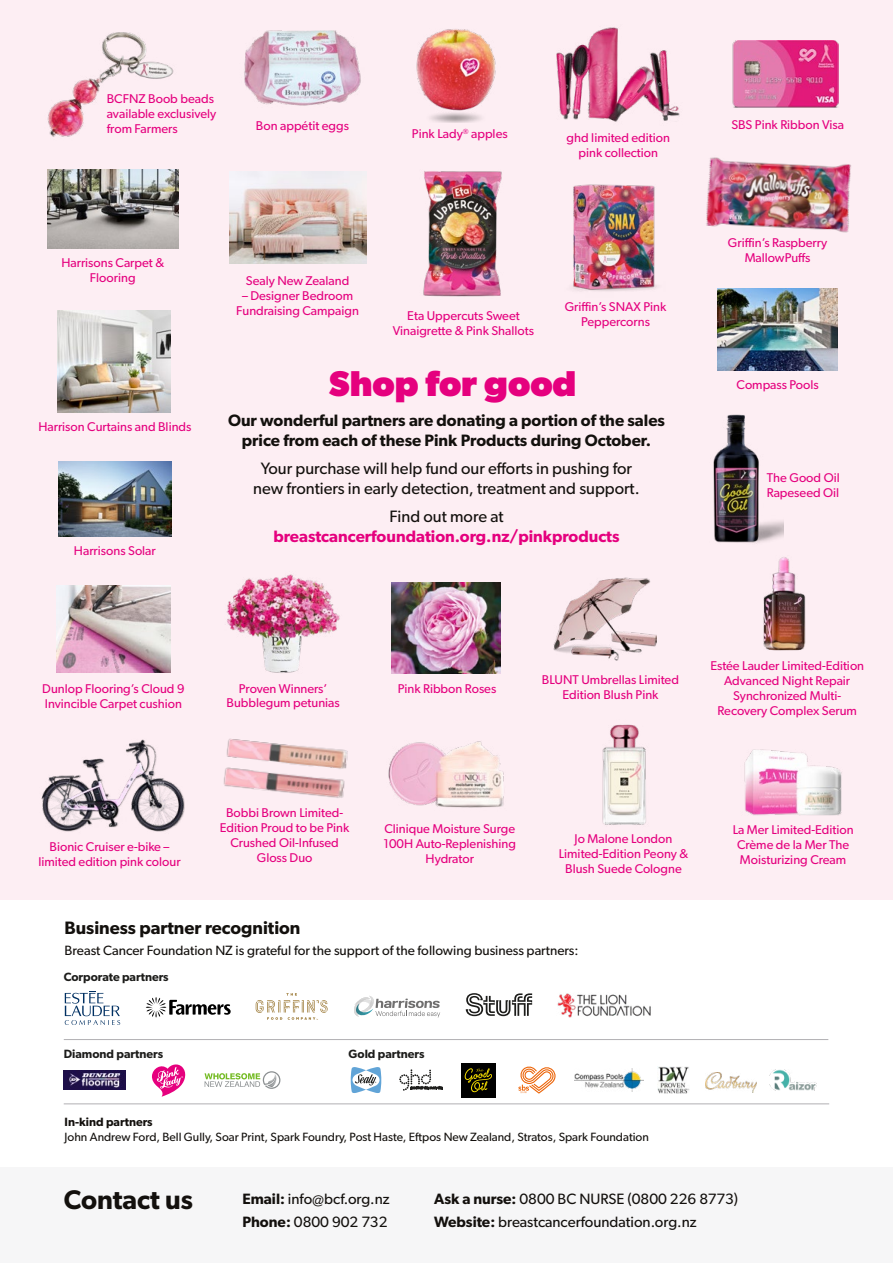
<style>
.page{position:relative;width:893px;height:1263px;background:#fff}
.page>*{position:absolute;margin:0;border:0;box-sizing:border-box;transform-origin:0 0}
.t1{font:700 36px "Gibson";color:#e5007e}
.t2{font:600 27px "Gibson";color:#13100d}
.t3{font:600 18px "Gibson";color:#13100d}
.t4{font:16.5px/19.8px "Gibson";color:#13100d;text-align:center}
.t5{font:600 16.5px/19.8px "Gibson";color:#13100d;text-align:center}
.t6{font:600 16.5px "Gibson";color:#e5007e}
.t7{font:15px "Gibson";color:#13100d}
.t8{font:13.5px "Gibson";color:#13100d}
.t9{font:12.75px/15px "Gibson";color:#e5007e;text-align:center}
.t10{font:12px "Gibson";color:#13100d}
.t11{font:600 12px "Gibson";color:#1d1d1b}
.t12{font:600 12px "Gibson";color:#13100d}
.s1{font-weight:600}
</style>
<div class="page">
<div style="left:0;top:0;width:893px;height:899px;background:#fdeef3"></div>
<div style="left:0;top:1167px;width:893px;height:96px;background:#f6f6f7"></div>
<img style="left:59px;top:461px;width:112px;height:75px">
<img style="left:244px;top:30px;width:117px;height:76px">
<img style="left:416px;top:29px;width:80px;height:94px">
<img style="left:57px;top:585px;width:113px;height:87px">
<img style="left:392px;top:583px;width:109px;height:91px">
<img style="left:732px;top:41px;width:107px;height:66px">
<img style="left:226px;top:574px;width:114px;height:99px">
<img style="left:717px;top:288px;width:120px;height:83px">
<img style="left:706px;top:157px;width:145px;height:76px">
<img style="left:573px;top:184px;width:84px;height:107px">
<img style="left:554px;top:577px;width:102px;height:84px">
<img style="left:423px;top:171px;width:79px;height:126px">
<img style="left:556px;top:27px;width:124px;height:95px">
<img style="left:229px;top:172px;width:137px;height:91px">
<img style="left:713px;top:414px;width:71px;height:130px">
<img style="left:57px;top:311px;width:113px;height:102px">
<img style="left:47px;top:32px;width:127px;height:105px">
<svg style="left:354px;top:996px;width:86px;height:21px"></svg>
<hr style="left:64px;top:1039px;width:764px;height:1px;background:#b1b0b3">
<hr style="left:64px;top:1103px;width:765px;height:1px;background:#b1b0b3">
<svg style="left:146px;top:997px;width:85px;height:20px"></svg>
<svg style="left:65px;top:991px;width:55px;height:34px"></svg>
<svg style="left:152px;top:1064px;width:34px;height:33px"></svg>
<svg style="left:204px;top:1071px;width:77px;height:18px"></svg>
<img style="left:657px;top:1066px;width:32px;height:28px">
<svg style="left:350px;top:1067px;width:32px;height:26px"></svg>
<svg style="left:399px;top:1069px;width:44px;height:22px"></svg>
<img style="left:575px;top:1068px;width:68px;height:24px">
<svg style="left:518px;top:1066px;width:38px;height:27px"></svg>
<img style="left:769px;top:1069px;width:48px;height:22px">
<img style="left:64px;top:1070px;width:62px;height:20px">
<svg style="left:256px;top:993px;width:72px;height:27px"></svg>
<div style="left:461px;top:1063px;width:34px;height:34px;background:#000"></div>
<svg style="left:464px;top:1068px;width:28px;height:24px"></svg>
<svg style="left:466px;top:993px;width:66px;height:23px"></svg>
<img style="left:705px;top:1073px;width:51px;height:19px">
<img style="left:223px;top:738px;width:125px;height:60px">
<img style="left:388px;top:741px;width:116px;height:67px">
<img style="left:763px;top:557px;width:43px;height:94px">
<img style="left:744px;top:749px;width:98px;height:67px">
<img style="left:48px;top:170px;width:131px;height:79px">
<img style="left:41px;top:739px;width:144px;height:93px">
<img style="left:602px;top:724px;width:44px;height:101px">
<img style="left:557px;top:993px;width:94px;height:24px">
<p class="t9" style="left:107px;top:91px;width:111px;text-align:left">BCFNZ Boob beads available exclusively from Farmers</p>
<p class="t9" style="left:256px;top:118px;width:95px">Bon appétit eggs</p>
<p class="t9" style="left:412px;top:126px;width:97px">Pink Lady<sup>®</sup> apples</p>
<p class="t9" style="left:567px;top:130px;width:105px">ghd limited edition pink collection</p>
<p class="t9" style="left:61px;top:255px;width:104px">Harrisons Carpet &amp;<br>Flooring</p>
<p class="t9" style="left:38px;top:419px;width:155px">Harrison Curtains and Blinds</p>
<p class="t9" style="left:74px;top:542px;width:83px">Harrisons Solar</p>
<p class="t9" style="left:246px;top:273px;width:105px">Sealy New Zealand</p>
<p class="t9" style="left:236px;top:288px;width:124px">– Designer Bedroom<br>Fundraising Campaign</p>
<p class="t9" style="left:393px;top:308px;width:143px">Eta Uppercuts Sweet<br>Vinaigrette &amp; Pink Shallots</p>
<p class="t9" style="left:565px;top:298px;width:103px">Griffin’s SNAX Pink<br>Peppercorns</p>
<h1 class="t1" style="left:329px;top:362px;width:249px">Shop for good</h1>
<p class="t5" style="left:228px;top:410px;width:438px">Our wonderful partners are donating a portion of the sales price from each of these Pink Products during October.</p>
<p class="t4" style="left:253px;top:458px;width:388px">Your purchase will help fund our efforts in pushing for new frontiers in early detection, treatment and support.</p>
<p class="t4" style="left:389px;top:507px;width:116px">Find out more at</p>
<p class="t6" style="left:273px;top:527px;width:348px">breastcancerfoundation.org.nz/pinkproducts</p>
<p class="t9" style="left:731px;top:117px;width:114px">SBS Pink Ribbon Visa</p>
<p class="t9" style="left:728px;top:234px;width:101px">Griffin’s Raspberry<br>MallowPuffs</p>
<p class="t9" style="left:737px;top:376px;width:84px">Compass Pools</p>
<p class="t9" style="left:767px;top:470px;width:74px;text-align:left">The Good Oil<br>Rapeseed Oil</p>
<p class="t9" style="left:42px;top:681px;width:144px;text-align:left">Dunlop Flooring’s Cloud 9<br>Invincible Carpet cushion</p>
<p class="t9" style="left:227px;top:680px;width:115px">Proven Winners’<br>Bubblegum petunias</p>
<p class="t9" style="left:398px;top:680px;width:100px">Pink Ribbon Roses</p>
<p class="t9" style="left:542px;top:671px;width:139px">BLUNT Umbrellas Limited<br>Edition Blush Pink</p>
<p class="t9" style="left:710px;top:658px;width:155px">Estée Lauder Limited-Edition<br>Advanced Night Repair<br>Synchronized Multi-<br>Recovery Complex Serum</p>
<p class="t9" style="left:38px;top:839px;width:144px">Bionic Cruiser e-bike – limited edition pink colour</p>
<p class="t9" style="left:220px;top:805px;width:131px">Bobbi Brown Limited-<br>Edition Proud to be Pink<br>Crushed Oil-Infused<br>Gloss Duo</p>
<p class="t9" style="left:384px;top:821px;width:134px">Clinique Moisture Surge<br>100H Auto-Replenishing<br>Hydrator</p>
<p class="t9" style="left:559px;top:831px;width:131px">Jo Malone London<br>Limited-Edition Peony &amp;<br>Blush Suede Cologne</p>
<h3 class="t3" style="left:65px;top:917px;width:237px">Business partner recognition</h3>
<p class="t8" style="left:65px;top:942px;width:515px">Breast Cancer Foundation NZ is grateful for the support of the following business partners:</p>
<p class="t11" style="left:64px;top:970px;width:106px">Corporate partners</p>
<p class="t11" style="left:64px;top:1046px;width:101px">Diamond partners</p>
<p class="t11" style="left:349px;top:1046px;width:77px">Gold partners</p>
<p class="t12" style="left:65px;top:1115px;width:89px">In-kind partners</p>
<p class="t10" style="left:65px;top:1129px;width:586px">John Andrew Ford, Bell Gully, Soar Print, Spark Foundry, Post Haste, Eftpos New Zealand, Stratos, Spark Foundation</p>
<p class="t9" style="left:733px;top:822px;width:122px">La Mer Limited-Edition<br>Crème de la Mer The<br>Moisturizing Cream</p>
<h2 class="t2" style="left:64px;top:1183px;width:131px">Contact us</h2>
<p class="t7" style="left:242px;top:1190px;width:149px"><span class="s1">Email:</span> info@bcf.org.nz</p>
<p class="t7" style="left:434px;top:1190px;width:305px"><span class="s1">Ask a nurse:</span> 0800 BC NURSE (0800 226 8773)</p>
<p class="t7" style="left:242px;top:1212px;width:147px"><span class="s1">Phone:</span> 0800 902 732</p>
<p class="t7" style="left:434px;top:1212px;width:264px"><span class="s1">Website:</span> breastcancerfoundation.org.nz</p>
</div>
